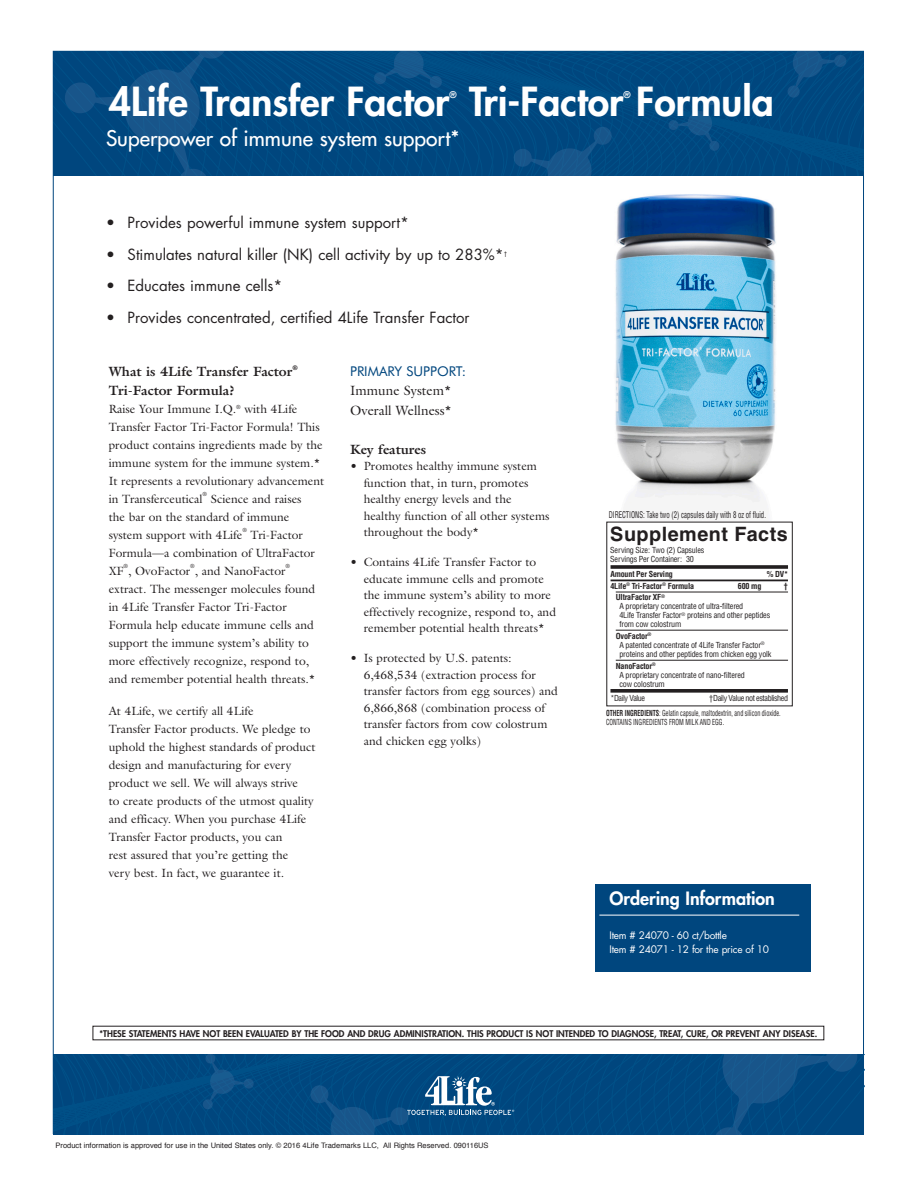
<style>
.page{position:relative;width:918px;height:1188px;background:#fff}
.page>*{position:absolute;margin:0;border:0;box-sizing:border-box;transform-origin:0 0}
.t1{font:800 39px "Futura Std";color:#fff}
.t2{font:500 21px "Futura Std";color:#fff}
.t3{font:700 19.8px "Helvetica LT Std";letter-spacing:.025em;color:#231f20}
.t4{font:800 17.85px "Futura Std";color:#fff}
.t5{font:15px "Futura Std";color:#231f20}
.t6{font:700 13.5px/19.5px "Galliard Std";color:#231f20}
.t7{font:13.5px/19.5px "Futura BT";color:#00467e}
.t8{font:13.5px "Galliard Std";color:#231f20}
.t9{font:12px/18px "Galliard Std";color:#231f20}
.t10{font:10.2px/13.5px "Futura Std";letter-spacing:-.025em;color:#fff}
.t11{font:800 9px "Futura Std";color:#231f20}
.t12{font:condensed 9px "Helvetica LT Std";color:#231f20;scale:.75 1}
.t13{font:800 9px "Futura Std";color:#fff}
.t14{font:condensed 8.1px/9px "Helvetica LT Std";letter-spacing:-.02em;color:#231f20}
.t15{font:condensed 8.1px/8.6px "Helvetica LT Std";color:#231f20;scale:.75 1}
.t16{font:700 condensed 8.1px "Helvetica LT Std";letter-spacing:-.02em;color:#231f20}
.t17{font:condensed 8.1px "Helvetica LT Std";letter-spacing:-.05em;color:#231f20}
.t18{font:7.5px "Helvetica";color:#231f20}
.t19{font:6px "Galliard Std";color:#231f20}
.t20{font:6px "Futura Std";color:#231f20}
.s1{font-family:"Galliard Std";color:#231f20}
.s2{font-weight:700}
</style>
<div class="page">
<svg style="left:53px;top:51px;width:811px;height:125px;background:#024a81"></svg>
<div style="left:595px;top:884px;width:216px;height:88px;background:#00467e"></div>
<hr style="left:599px;top:915px;width:200px;height:1px;background:#fff">
<svg style="left:53px;top:1054px;width:811px;height:81px;background:#064c83"></svg>
<img style="left:615px;top:194px;width:161px;height:326px">
<svg style="left:611px;top:565px;width:177px;height:4px"></svg>
<hr style="left:616px;top:630px;width:172px;height:1px;background:#231f20">
<hr style="left:616px;top:592px;width:172px;height:1px;background:#231f20">
<hr style="left:616px;top:660px;width:172px;height:1px;background:#231f20">
<hr style="left:611px;top:580px;width:177px;height:1px;background:#231f20">
<svg style="left:610px;top:689px;width:178px;height:4px"></svg>
<p class="t1" style="left:109px;top:77px;width:342px">4Life Transfer Factor</p>
<p class="t13" style="left:449px;top:89px;width:9px">®</p>
<p class="t1" style="left:469px;top:77px;width:306px">Tri-Factor Formula</p>
<p class="t13" style="left:623px;top:89px;width:9px">®</p>
<p class="t2" style="left:106px;top:125px;width:355px">Superpower of immune system support*</p>
<p class="t5" style="left:106px;top:213px;width:304px">• Provides powerful immune system support*</p>
<p class="t5" style="left:106px;top:245px;width:399px">• Stimulates natural killer (NK) cell activity by up to 283%*</p>
<p class="t20" style="left:504px;top:250px;width:5px">†</p>
<p class="t5" style="left:106px;top:276px;width:178px">• Educates immune cells*</p>
<p class="t5" style="left:106px;top:308px;width:365px">• Provides concentrated, certified 4Life Transfer Factor</p>
<p class="t6" style="left:109px;top:361px;width:191px">What is 4Life Transfer Factor<sup>®<br></sup>Tri-Factor Formula?</p>
<p class="t9" style="left:109px;top:400px;width:217px">Raise Your Immune I.Q.<sup>®</sup> with 4Life Transfer Factor Tri-Factor Formula! This product contains ingredients made by the immune system for the immune system.* It represents a revolutionary advancement in Transferceutical</p>
<p class="t7" style="left:350px;top:361px;width:118px">PRIMARY SUPPORT:<br><span class="s1">Immune System*</span></p>
<p class="t8" style="left:350px;top:402px;width:103px">Overall Wellness*</p>
<p class="t6" style="left:350px;top:439px;width:78px">Key features</p>
<p class="t9" style="left:364px;top:458px;width:187px;line-height:16.5px;text-indent:-14px">• Promotes healthy immune system function that, in turn, promotes healthy energy levels and the healthy function of all other systems throughout the body*</p>
<p class="t9" style="left:364px;top:554px;width:194px;line-height:16.5px;text-indent:-14px">• Contains 4Life Transfer Factor to educate immune cells and promote the immune system’s ability to more effectively recognize, respond to, and remember potential health threats*</p>
<p class="t9" style="left:364px;top:650px;width:196px;line-height:16.5px;text-indent:-14px">• Is protected by U.S. patents:<br>6,468,534 (extraction process for transfer factors from egg sources) and 6,866,868 (combination process of transfer factors from cow colostrum and chicken egg yolks)</p>
<p class="t19" style="left:203px;top:490px;width:6px">®</p>
<p class="t9" style="left:109px;top:490px;width:194px;text-indent:102px">Science and raises the bar on the standard of immune system support with 4Life</p>
<p class="t19" style="left:242px;top:526px;width:6px">®</p>
<p class="t9" style="left:109px;top:526px;width:208px;text-indent:142px">Tri-Factor<br>Formula—a combination of UltraFactor<br>XF , OvoFactor , and NanoFactor</p>
<p class="t19" style="left:124px;top:562px;width:6px">®</p>
<p class="t19" style="left:190px;top:562px;width:6px">®</p>
<p class="t19" style="left:285px;top:562px;width:6px">®</p>
<p class="t9" style="left:109px;top:580px;width:208px">extract. The messenger molecules found in 4Life Transfer Factor Tri-Factor Formula help educate immune cells and support the immune system’s ability to more effectively recognize, respond to, and remember potential health threats.*</p>
<p class="t9" style="left:109px;top:701px;width:208px">At 4Life, we certify all 4Life<br>Transfer Factor products. We pledge to uphold the highest standards of product design and manufacturing for every product we sell. We will always strive<br>to create products of the utmost quality and efficacy. When you purchase 4Life</p>
<p class="t9" style="left:109px;top:827px;width:175px">Transfer Factor products, you can</p>
<p class="t9" style="left:109px;top:845px;width:181px">rest assured that you’re getting the</p>
<p class="t9" style="left:109px;top:863px;width:177px">very best. In fact, we guarantee it.</p>
<p class="t12" style="left:609px;top:509px;width:211px">DIRECTIONS: Take two (2) capsules daily with 8 oz of fluid.</p>
<p class="t3" style="left:610px;top:522px;width:179px">Supplement Facts</p>
<p class="t14" style="left:610px;top:546px;width:96px">Serving Size: Two (2) Capsules<br>Servings Per Container: 30</p>
<p class="t16" style="left:610px;top:569px;width:64px">Amount Per Serving</p>
<p class="t16" style="left:767px;top:569px;width:23px">% DV*</p>
<p class="t16" style="left:610px;top:581px;width:85px">4Life<sup>®</sup> Tri-Factor<sup>®</sup> Formula</p>
<p class="t16" style="left:738px;top:581px;width:25px">600 mg</p>
<p class="t16" style="left:784px;top:581px;width:6px">†</p>
<p class="t14" style="left:619px;top:593px;width:152px;text-indent:-4px"><span class="s2">UltraFactor XF</span><sup>®<br></sup>A proprietary concentrate of ultra-filtered<br>4Life Transfer Factor<sup>®</sup> proteins and other peptides from cow colostrum</p>
<p class="t14" style="left:619px;top:631px;width:154px;text-indent:-4px"><span class="s2">OvoFactor</span><sup>®<br></sup>A patented concentrate of 4Life Transfer Factor<sup>® </sup>proteins and other peptides from chicken egg yolk</p>
<p class="t14" style="left:619px;top:661px;width:127px;text-indent:-4px"><span class="s2">NanoFactor</span><sup>®<br></sup>A proprietary concentrate of nano-filtered cow colostrum</p>
<p class="t17" style="left:610px;top:693px;width:36px">*Daily Value</p>
<p class="t17" style="left:709px;top:693px;width:80px">†Daily Value not established</p>
<p class="t15" style="left:606px;top:709px;width:234px"><span class="s2">OTHER INGREDIENTS</span>: Gelatin capsule, maltodextrin, and silicon dioxide.<br>CONTAINS INGREDIENTS FROM MILK AND EGG.</p>
<p class="t4" style="left:610px;top:888px;width:167px">Ordering Information</p>
<p class="t10" style="left:610px;top:929px;width:161px">Item # 24070 - 60 ct/bottle<br>Item # 24071 - 12 for the price of 10</p>
<p class="t11" style="left:100px;top:1028px;width:719px">*THESE STATEMENTS HAVE NOT BEEN EVALUATED BY THE FOOD AND DRUG ADMINISTRATION. THIS PRODUCT IS NOT INTENDED TO DIAGNOSE, TREAT, CURE, OR PREVENT ANY DISEASE.</p>
<p class="t18" style="left:56px;top:1139px;width:434px">Product information is approved for use in the United States only. © 2016 4Life Trademarks LLC, All Rights Reserved. 090116US</p>
</div>
